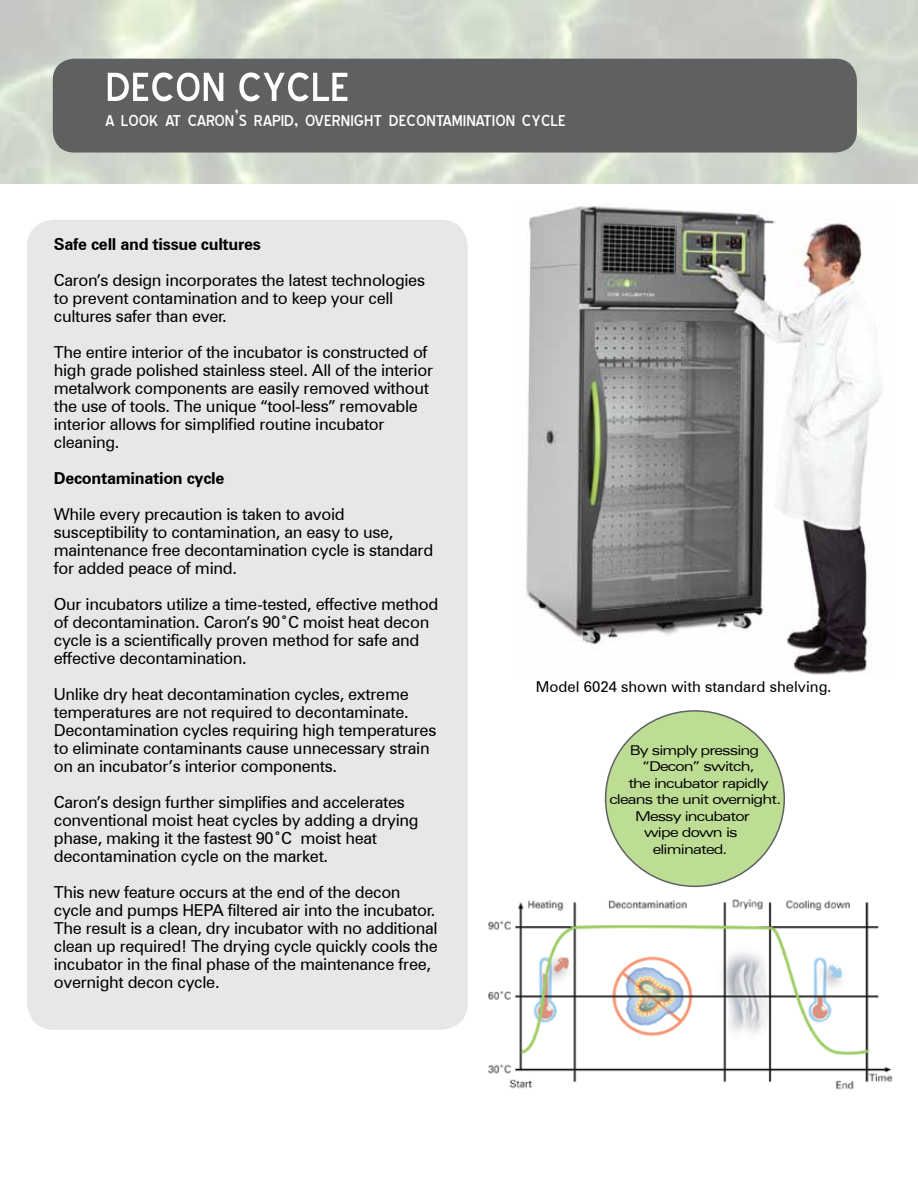
<style>
.page{position:relative;width:918px;height:1188px;background:#fff}
.page>*{position:absolute;margin:0;border:0;box-sizing:border-box;transform-origin:0 0}
.t1{font:51px "Blue Highway";color:#fff}
.t2{font:19.95px "Blue Highway";color:#fff}
.t3{font:16.5px/18px "Zurich BT";letter-spacing:-.02em;color:#000}
.t4{font:700 16.5px "Zurich BT";letter-spacing:-.02em;color:#000}
.t5{font:15px "Zurich BT";color:#000}
.t6{font:expanded 13.5px "Zurich BT";letter-spacing:-.06em;color:#000}
.s1{font-size:28.5px}
</style>
<div class="page">
<img style="left:0;top:0;width:918px;height:183px">
<div style="left:53px;top:59px;width:804px;height:94px;background:#5f6062;border-radius:22px"></div>
<div style="left:27px;top:220px;width:441px;height:810px;background:#e6e7e8;border-radius:27px"></div>
<img style="left:526px;top:206px;width:356px;height:469px">
<div style="left:606px;top:711px;width:178px;height:175px;background:#bddd95;border-radius:50%"></div>
<img style="left:488px;top:899px;width:405px;height:191px">
<h1 class="t1" style="left:105px;top:65px;width:246px">Decon Cycle</h1>
<p class="t2" style="left:105px;top:112px;width:462px">a look at caron<span class="s1">’</span>s rapid<span class="s1">,</span> overnight decontamination cycle</p>
<p class="t4" style="left:54px;top:234px;width:209px">Safe cell and tissue cultures</p>
<p class="t3" style="left:54px;top:271px;width:373px">Caron’s design incorporates the latest technologies to prevent contamination and to keep your cell cultures safer than ever.</p>
<p class="t3" style="left:54px;top:343px;width:381px">The entire interior of the incubator is constructed of high grade polished stainless steel. All of the interior metalwork components are easily removed without the use of tools. The unique “tool-less” removable interior allows for simplified routine incubator cleaning.</p>
<p class="t4" style="left:54px;top:468px;width:172px">Decontamination cycle</p>
<p class="t3" style="left:54px;top:505px;width:381px">While every precaution is taken to avoid susceptibility to contamination, an easy to use, maintenance free decontamination cycle is standard for added peace of mind.</p>
<p class="t3" style="left:54px;top:595px;width:386px">Our incubators utilize a time-tested, effective method of decontamination. Caron’s 90˚C moist heat decon cycle is a scientifically proven method for safe and effective decontamination.</p>
<p class="t3" style="left:54px;top:685px;width:384px">Unlike dry heat decontamination cycles, extreme temperatures are not required to decontaminate.<br>Decontamination cycles requiring high temperatures to eliminate contaminants cause unnecessary strain on an incubator’s interior components.</p>
<p class="t3" style="left:54px;top:793px;width:366px">Caron’s design further simplifies and accelerates conventional moist heat cycles by adding a drying phase, making it the fastest 90˚C moist heat decontamination cycle on the market.</p>
<p class="t3" style="left:54px;top:883px;width:386px">This new feature occurs at the end of the decon cycle and pumps HEPA filtered air into the incubator.<br>The result is a clean, dry incubator with no additional clean up required! The drying cycle quickly cools the incubator in the final phase of the maintenance free, overnight decon cycle.</p>
<p class="t5" style="left:536px;top:678px;width:297px">Model 6024 shown with standard shelving.</p>
<p class="t6" style="left:630px;top:742px;width:131px">By simply pressing</p>
<p class="t6" style="left:642px;top:759px;width:114px">“Decon” switch,</p>
<p class="t6" style="left:628px;top:775px;width:141px">the incubator rapidly</p>
<p class="t6" style="left:609px;top:792px;width:173px">cleans the unit overnight.</p>
<p class="t6" style="left:635px;top:808px;width:116px">Messy incubator</p>
<p class="t6" style="left:644px;top:825px;width:95px">wipe down is</p>
<p class="t6" style="left:653px;top:841px;width:76px">eliminated.</p>
</div>
